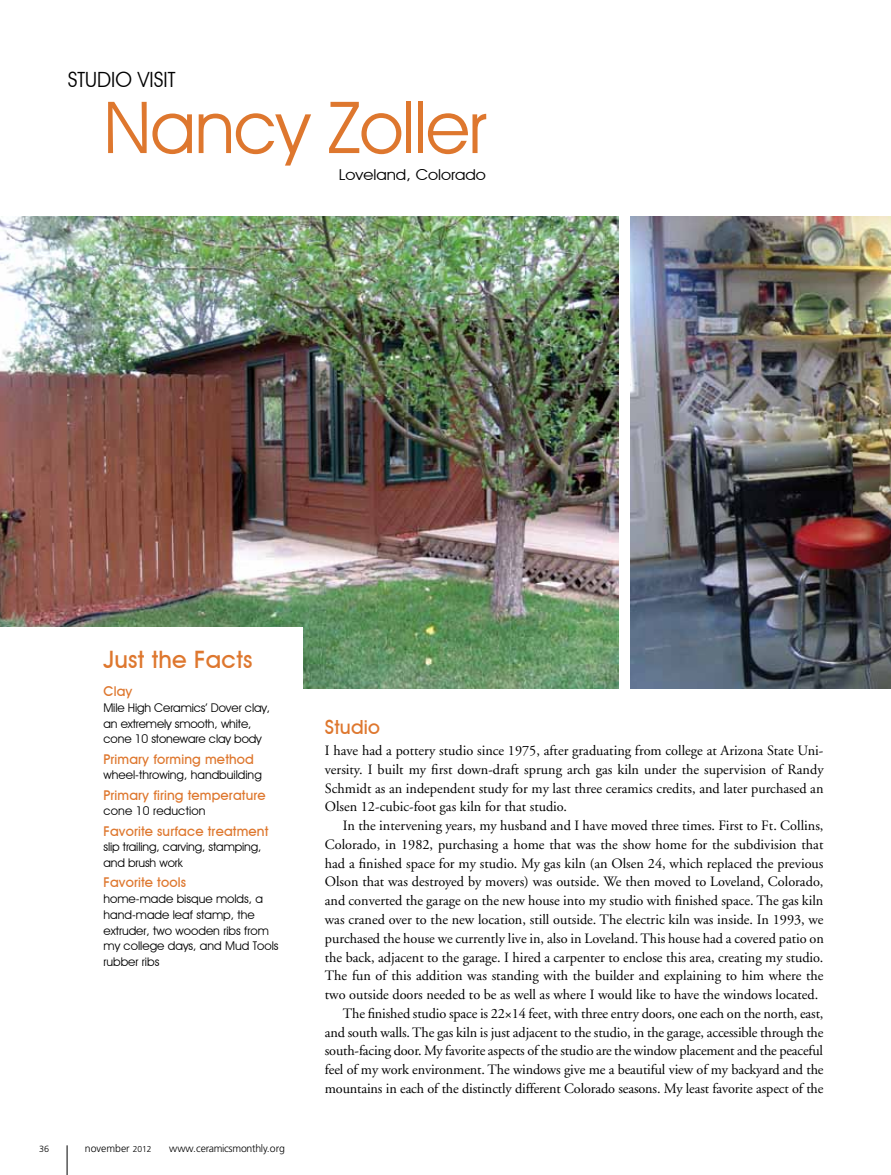
<style>
.page{position:relative;width:891px;height:1175px;background:#fff}
.page>*{position:absolute;margin:0;border:0;box-sizing:border-box;transform-origin:0 0}
.t1{font:72px "Avant Garde IT Cby BT";letter-spacing:-.015em;color:#de772e}
.t2{font:500 24px "Avant Garde IT Cby BT";letter-spacing:.01em;color:#de772e}
.t3{font:21px "Avant Garde IT Cby BT";color:#000}
.t4{font:500 19.5px "Avant Garde IT Cby BT";letter-spacing:.01em;color:#de772e}
.t5{font:15px "Avant Garde IT Cby BT";color:#000;scale:1.1 1}
.t6{font:14.25px/18.8px "Adobe Garamond";color:#000;text-align:justify}
.t7{font:500 13.5px "Avant Garde IT Cby BT";letter-spacing:.01em;color:#de772e}
.t8{font:12px/15.8px "Avant Garde IT Cby BT";color:#000}
.t9{font:300 10.5px "Frutiger";letter-spacing:-.03em;color:#000}
.t10{font:300 10.5px "Frutiger";color:#000}
.t11{font:300 9px "Frutiger";color:#000}
.s1{font-size:8.55px}
</style>
<div class="page">
<svg style="left:67px;top:1145px;width:1px;height:29px"></svg>
<img style="left:0;top:216px;width:619px;height:472px">
<div style="left:0;top:627px;width:302px;height:301px;background:#fff"></div>
<img style="left:630px;top:216px;width:261px;height:472px">
<h3 class="t3" style="left:68px;top:67px;width:107px">studio visit</h3>
<h1 class="t1" style="left:104px;top:84px;width:385px">Nancy Zoller</h1>
<p class="t5" style="left:339px;top:166px;width:135px">Loveland, Colorado</p>
<h2 class="t2" style="left:104px;top:645px;width:151px">Just the Facts</h2>
<p class="t7" style="left:104px;top:683px;width:31px">Clay</p>
<p class="t8" style="left:104px;top:699px;width:168px">Mile High Ceramics’ Dover clay, an extremely smooth, white, cone 10 stoneware clay body</p>
<p class="t7" style="left:104px;top:750px;width:152px">Primary forming method</p>
<p class="t8" style="left:104px;top:767px;width:160px">wheel-throwing, handbuilding</p>
<p class="t7" style="left:104px;top:786px;width:164px">Primary firing temperature</p>
<p class="t8" style="left:104px;top:803px;width:103px">cone 10 reduction</p>
<p class="t7" style="left:104px;top:822px;width:166px">Favorite surface treatment</p>
<p class="t8" style="left:104px;top:839px;width:160px">slip trailing, carving, stamping, and brush work</p>
<p class="t7" style="left:104px;top:874px;width:84px">Favorite tools</p>
<p class="t8" style="left:104px;top:890px;width:177px">home-made bisque molds, a hand-made leaf stamp, the extruder, two wooden ribs from my college days, and Mud Tools rubber ribs</p>
<p class="t11" style="left:39px;top:1143px;width:12px">36</p>
<p class="t10" style="left:85px;top:1142px;width:68px">november <span class="s1">2012</span></p>
<p class="t9" style="left:169px;top:1142px;width:117px">www.ceramicsmonthly.org</p>
<h3 class="t4" style="left:325px;top:715px;width:57px">Studio</h3>
<p class="t6" style="left:325px;top:741px;width:500px">I have had a pottery studio since 1975, after graduating from college at Arizona State Uni&shy;versity. I built my first down-draft sprung arch gas kiln under the supervision of Randy Schmidt as an independent study for my last three ceramics credits, and later purchased an Olsen 12-cubic-foot gas kiln for that studio.</p>
<p class="t6" style="left:343px;top:816px;width:482px">In the intervening years, my husband and I have moved three times. First to Ft. Collins,</p>
<p class="t6" style="left:325px;top:835px;width:500px">Colorado, in 1982, purchasing a home that was the show home for the subdivision that</p>
<p class="t6" style="left:325px;top:854px;width:500px">had a finished space for my studio. My gas kiln (an Olsen 24, which replaced the previous</p>
<p class="t6" style="left:325px;top:873px;width:500px">Olson that was destroyed by movers) was outside. We then moved to Loveland, Colorado,</p>
<p class="t6" style="left:325px;top:891px;width:500px">and converted the garage on the new house into my studio with finished space. The gas kiln</p>
<p class="t6" style="left:325px;top:910px;width:500px">was craned over to the new location, still outside. The electric kiln was inside. In 1993, we</p>
<p class="t6" style="left:325px;top:929px;width:501px">purchased the house we currently live in, also in Loveland. This house had a covered patio on</p>
<p class="t6" style="left:325px;top:948px;width:500px">the back, adjacent to the garage. I hired a carpenter to enclose this area, creating my studio.</p>
<p class="t6" style="left:325px;top:966px;width:500px">The fun of this addition was standing with the builder and explaining to him where the</p>
<p class="t6" style="left:325px;top:985px;width:495px">two outside doors needed to be as well as where I would like to have the windows located.</p>
<p class="t6" style="left:343px;top:1004px;width:482px">The finished studio space is 22×14 feet, with three entry doors, one each on the north, east,</p>
<p class="t6" style="left:325px;top:1023px;width:500px">and south walls. The gas kiln is just adjacent to the studio, in the garage, accessible through the</p>
<p class="t6" style="left:325px;top:1041px;width:500px">south-facing door. My favorite aspects of the studio are the window placement and the peaceful</p>
<p class="t6" style="left:325px;top:1060px;width:500px">feel of my work environment. The windows give me a beautiful view of my backyard and the</p>
<p class="t6" style="left:325px;top:1079px;width:500px">mountains in each of the distinctly different Colorado seasons. My least favorite aspect of the</p>
</div>
